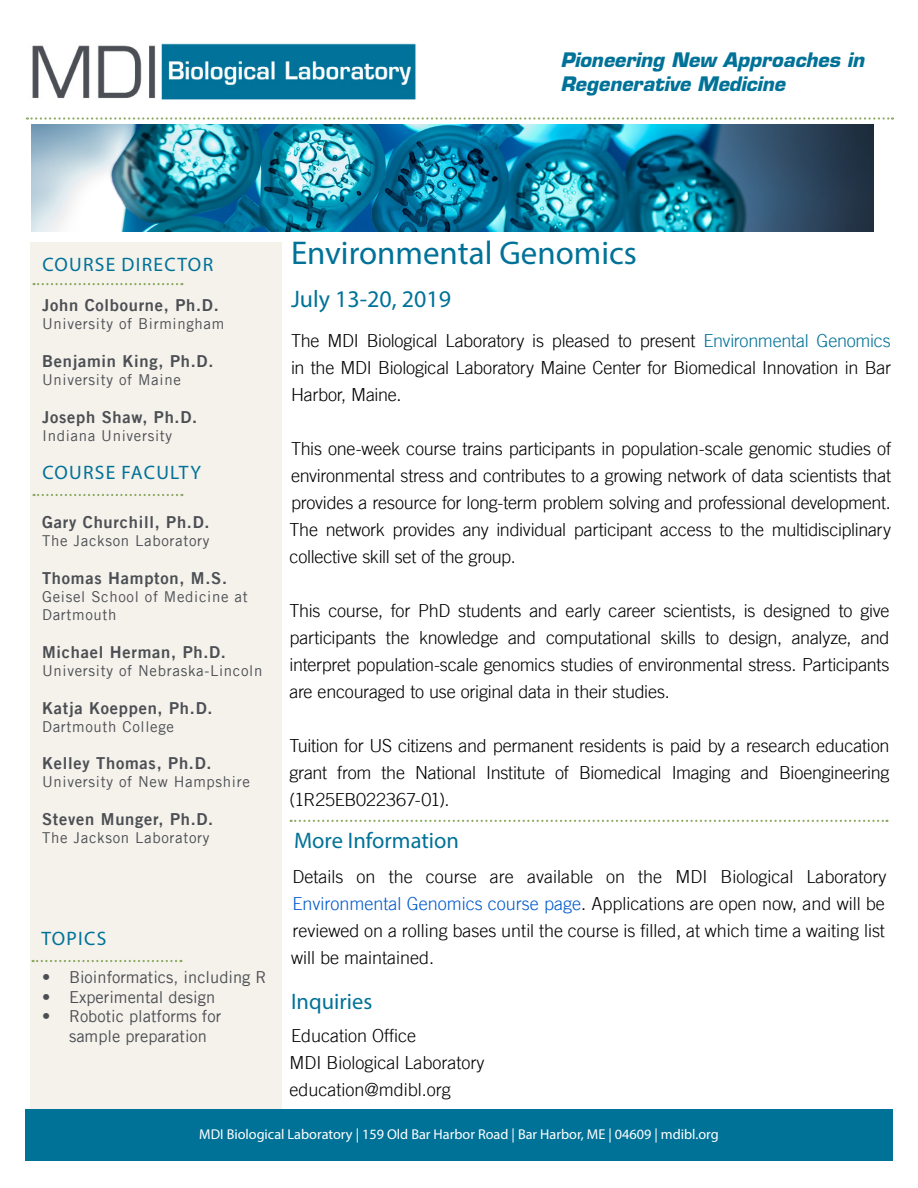
<style>
.page{position:relative;width:918px;height:1188px;background:#fff}
.page>*{position:absolute;margin:0;border:0;box-sizing:border-box;transform-origin:0 0}
.t1{font:33px "Myriad Pro";color:#007298}
.t2{font:24px "Myriad Pro";color:#007298}
.t3{font:22.5px "Myriad Pro";color:#007298}
.t4{font:italic 700 19.5px/23.4px "Eurostile LT Std";color:#007298}
.t5{font:19.5px "Myriad Pro";letter-spacing:.065em;color:#007298}
.t6{font:300 18px/27px "Trade Gothic LT";letter-spacing:-.01em;color:#000;text-align:justify}
.t7{font:16.5px "Trade Gothic LT Bold Two";letter-spacing:.045em;color:#4b4f54}
.t8{font:16.5px/19.8px "Trade Gothic LT";color:#4b4f54}
.t9{font:15px/18px "Trade Gothic LT";letter-spacing:.045em;color:#4b4f54}
.t10{font:14.25px "Myriad Pro";color:#fff}
.s1{color:#007298}
.s2{color:#0059cc}
</style>
<div class="page">
<div style="left:31px;top:242px;width:251px;height:867px;background:#f5f1eb"></div>
<div style="left:25px;top:1109px;width:868px;height:52px;background:#007298"></div>
<svg style="left:291px;top:820px;width:596px;height:2px"></svg>
<svg style="left:27px;top:117px;width:866px;height:3px"></svg>
<img style="left:32px;top:43px;width:384px;height:57px">
<svg style="left:34px;top:283px;width:148px;height:2px"></svg>
<svg style="left:34px;top:494px;width:148px;height:2px"></svg>
<img style="left:31px;top:125px;width:843px;height:106px">
<svg style="left:33px;top:960px;width:148px;height:2px"></svg>
<p class="t4" style="left:561px;top:49px;width:305px">Pioneering New Approaches in<br>Regenerative Medicine</p>
<p class="t5" style="left:42px;top:252px;width:172px">COURSE DIRECTOR</p>
<p class="t7" style="left:42px;top:295px;width:178px">John Colbourne, Ph.D.</p>
<p class="t9" style="left:42px;top:315px;width:184px">University of Birmingham</p>
<p class="t7" style="left:42px;top:351px;width:173px">Benjamin King, Ph.D.</p>
<p class="t9" style="left:42px;top:371px;width:140px">University of Maine</p>
<p class="t7" style="left:42px;top:407px;width:157px">Joseph Shaw, Ph.D.</p>
<p class="t9" style="left:42px;top:426px;width:132px">Indiana University</p>
<p class="t5" style="left:42px;top:460px;width:160px">COURSE FACULTY</p>
<p class="t7" style="left:42px;top:512px;width:169px">Gary Churchill, Ph.D.</p>
<p class="t9" style="left:42px;top:532px;width:169px">The Jackson Laboratory</p>
<p class="t7" style="left:42px;top:568px;width:187px">Thomas Hampton, M.S.</p>
<p class="t9" style="left:42px;top:587px;width:207px">Geisel School of Medicine at<br>Dartmouth</p>
<p class="t7" style="left:42px;top:642px;width:185px">Michael Herman, Ph.D.</p>
<p class="t9" style="left:42px;top:661px;width:222px">University of Nebraska-Lincoln</p>
<p class="t7" style="left:42px;top:697px;width:172px">Katja Koeppen, Ph.D.</p>
<p class="t9" style="left:42px;top:717px;width:134px">Dartmouth College</p>
<p class="t7" style="left:42px;top:753px;width:171px">Kelley Thomas, Ph.D.</p>
<p class="t9" style="left:42px;top:773px;width:209px">University of New Hampshire</p>
<p class="t7" style="left:42px;top:809px;width:173px">Steven Munger, Ph.D.</p>
<p class="t9" style="left:42px;top:829px;width:169px">The Jackson Laboratory</p>
<p class="t5" style="left:41px;top:926px;width:66px">TOPICS</p>
<p class="t8" style="left:42px;top:967px;width:226px">• Bioinformatics, including R</p>
<p class="t8" style="left:42px;top:987px;width:175px">• Experimental design</p>
<p class="t8" style="left:69px;top:1006px;width:154px;text-indent:-27px">• Robotic platforms for sample preparation</p>
<h1 class="t1" style="left:291px;top:233px;width:348px">Environmental Genomics</h1>
<h2 class="t2" style="left:291px;top:284px;width:162px">July 13-20, 2019</h2>
<p class="t6" style="left:291px;top:327px;width:602px">The MDI Biological Laboratory is pleased to present <span class="s1">Environmental Genomics </span>in the MDI Biological Laboratory Maine Center for Biomedical Innovation in Bar Harbor, Maine.</p>
<p class="t6" style="left:290px;top:435px;width:603px">This one-week course trains participants in population-scale genomic studies of environmental stress and contributes to a growing network of data scientists that provides a resource for long-term problem solving and professional development.<br>The network provides any individual participant access to the multidisciplinary collective skill set of the group.</p>
<p class="t6" style="left:290px;top:597px;width:602px">This course, for PhD students and early career scientists, is designed to give participants the knowledge and computational skills to design, analyze, and interpret population-scale genomics studies of environmental stress. Participants are encouraged to use original data in their studies.</p>
<p class="t6" style="left:290px;top:732px;width:602px">Tuition for US citizens and permanent residents is paid by a research education grant from the National Institute of Biomedical Imaging and Bioengineering (1R25EB022367-01).</p>
<p class="t3" style="left:294px;top:826px;width:166px">More Information</p>
<p class="t6" style="left:291px;top:863px;width:597px">Details on the course are available on the MDI Biological Laboratory <span class="s2">Environmental Genomics course page</span>. Applications are open now, and will be reviewed on a rolling bases until the course is filled, at which time a waiting list will be maintained.</p>
<p class="t3" style="left:291px;top:987px;width:83px">Inquiries</p>
<p class="t6" style="left:290px;top:1022px;width:196px;text-align:left">Education Office<br>MDI Biological Laboratory education@mdibl.org</p>
<p class="t10" style="left:199px;top:1126px;width:521px">MDI Biological Laboratory | 159 Old Bar Harbor Road | Bar Harbor, ME | 04609 | mdibl.org</p>
</div>
